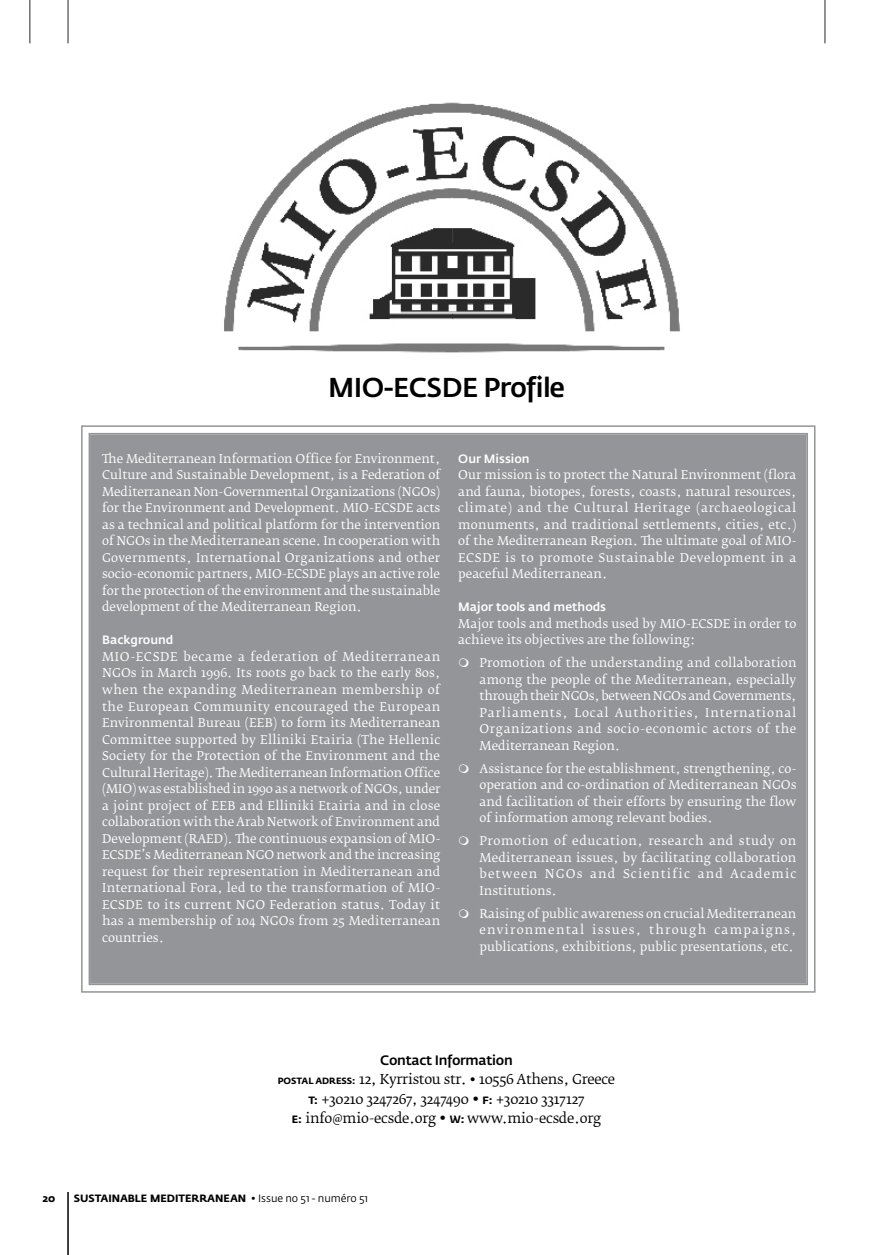
<style>
.page{position:relative;width:893px;height:1255px;background:#fff}
.page>*{position:absolute;margin:0;border:0;box-sizing:border-box;transform-origin:0 0}
.t1{font:500 27px "Fedra Sans Pro";letter-spacing:-.02em;color:#000}
.t2{font:13.5px/19.5px "Fedra Serif B Pro";letter-spacing:-.02em;color:#000;text-align:center}
.t3{font:500 13.5px "Fedra Sans Pro";letter-spacing:-.02em;color:#000}
.t4{font:12px/16.5px "Fedra Serif B Pro";color:#fff;text-align:justify}
.t5{font:500 12px "Fedra Sans Pro";color:#fff}
.t6{font:700 10.5px "Fedra Sans Pro";color:#000}
.s1{font-family:"Fedra Sans Pro";font-weight:700;font-size:9px}
.s2{font-family:"Fedra Sans Pro";font-weight:700;font-size:10.5px}
.s3{font-size:15px}
.s4{font-weight:400}
</style>
<div class="page">
<hr style="left:67px;top:1191px;width:2px;height:63px;background:#000">
<hr style="left:67px;top:0;width:2px;height:43px;background:#6d6f71">
<hr style="left:824px;top:0;width:2px;height:43px;background:#6d6f71">
<hr style="left:29px;top:0;width:2px;height:43px;background:#6d6f71">
<div style="left:81px;top:425px;width:735px;height:568px;background:#939598"></div>
<img style="left:224px;top:102px;width:456px;height:251px">
<svg style="left:459px;top:658px;width:10px;height:9px"></svg>
<svg style="left:459px;top:764px;width:10px;height:8px"></svg>
<svg style="left:459px;top:836px;width:10px;height:9px"></svg>
<svg style="left:459px;top:908px;width:10px;height:9px"></svg>
<h1 class="t1" style="left:328px;top:370px;width:238px">MIO-ECSDE Profile</h1>
<p class="t4" style="left:102px;top:450px;width:340px">The Mediterranean Information Office for Environment, Culture and Sustainable Development, is a Federation of Mediterranean Non-Governmental Organizations (NGOs) for the Environment and Development. MIO-ECSDE acts as a technical and political platform for the intervention of NGOs in the Mediterranean scene. In cooperation with Governments, International Organizations and other socio-economic partners, MIO-ECSDE plays an active role for the protection of the environment and the sustainable development of the Mediterranean Region.</p>
<p class="t5" style="left:102px;top:632px;width:73px">Background</p>
<p class="t4" style="left:102px;top:648px;width:340px">MIO-ECSDE became a federation of Mediterranean NGOs in March 1996. Its roots go back to the early 80s, when the expanding Mediterranean membership of the European Community encouraged the European Environmental Bureau (EEB) to form its Mediterranean Committee supported by Elliniki Etairia (The Hellenic Society for the Protection of the Environment and the Cultural Heritage). The Mediterranean Information Office (MIO) was established in 1990 as a network of NGOs, under a joint project of EEB and Elliniki Etairia and in close collaboration with the Arab Network of Environment and Development (RAED). The continuous expansion of MIO-ECSDE’s Mediterranean NGO network and the increasing request for their representation in Mediterranean and International Fora, led to the transformation of MIO-ECSDE to its current NGO Federation status. Today it has a membership of 104 NGOs from 25 Mediterranean countries.</p>
<p class="t5" style="left:458px;top:451px;width:73px">Our Mission</p>
<p class="t4" style="left:458px;top:467px;width:340px">Our mission is to protect the Natural Environment (flora and fauna, biotopes, forests, coasts, natural resources, climate) and the Cultural Heritage (archaeological monuments, and traditional settlements, cities, etc.) of the Mediterranean Region. The ultimate goal of MIO-ECSDE is to promote Sustainable Development in a peaceful Mediterranean.</p>
<p class="t5" style="left:458px;top:599px;width:149px">Major tools and methods</p>
<p class="t4" style="left:458px;top:615px;width:340px">Major tools and methods used by MIO-ECSDE in order to achieve its objectives are the following:</p>
<p class="t4" style="left:480px;top:655px;width:319px">Promotion of the understanding and collaboration among the people of the Mediterranean, especially through their NGOs, between NGOs and Governments, Parliaments, Local Authorities, International Organizations and socio-economic actors of the Mediterranean Region.</p>
<p class="t4" style="left:480px;top:760px;width:318px">Assistance for the establishment, strengthening, co&shy;operation and co-ordination of Mediterranean NGOs and facilitation of their efforts by ensuring the flow of information among relevant bodies.</p>
<p class="t4" style="left:480px;top:832px;width:318px">Promotion of education, research and study on Mediterranean issues, by facilitating collaboration between NGOs and Scientific and Academic Institutions.</p>
<p class="t4" style="left:480px;top:905px;width:318px">Raising of public awareness on crucial Mediterranean environmental issues, through campaigns, publications, exhibitions, public presentations, etc.</p>
<p class="t3" style="left:380px;top:1051px;width:134px">Contact Information</p>
<p class="t2" style="left:278px;top:1069px;width:339px"><span class="s1">POSTAL ADRESS:</span> 12, Kyrristou str. • 10556 Athens, Greece<br><span class="s2">T:</span> +30210 3247267, 3247490 <span class="s3">•</span> <span class="s2">F:</span> +30210 3317127<br><span class="s2">E:</span> info@mio-ecsde.org <span class="s3">•</span> <span class="s2">W:</span> www.mio-ecsde.org</p>
<p class="t6" style="left:42px;top:1191px;width:15px">20</p>
<p class="t6" style="left:74px;top:1191px;width:296px">SUSTAINABLE MEDITERRANEAN <span class="s4">• Issue no 51 - numéro 51</span></p>
</div>
